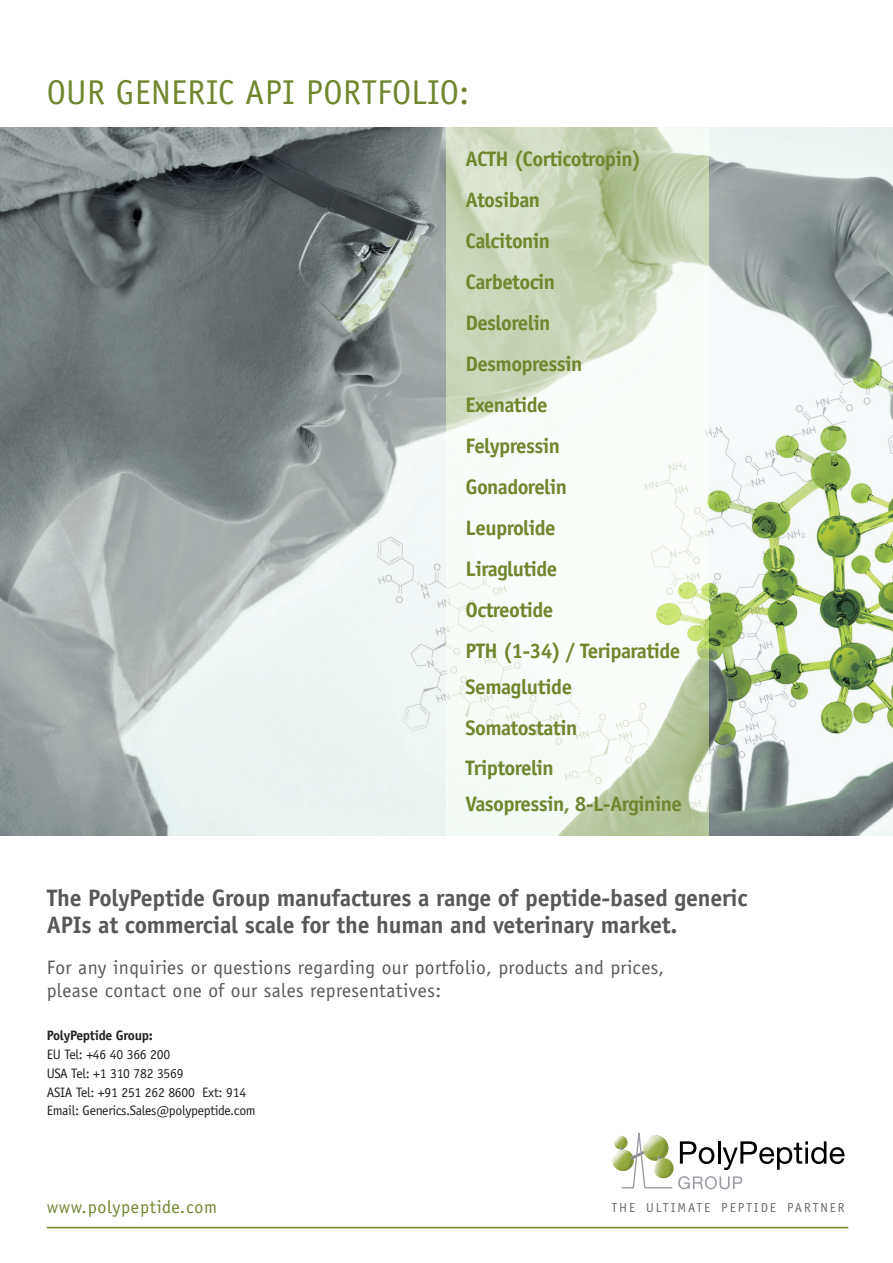
<style>
.page{position:relative;width:893px;height:1263px;background:#fff}
.page>*{position:absolute;margin:0;border:0;box-sizing:border-box;transform-origin:0 0}
.t1{font:34.5px "Officina Sans Std";letter-spacing:.01em;color:#70862e}
.t2{font:700 23.85px/27.5px "Officina Sans Std";letter-spacing:-.01em;color:#57585a}
.t3{font:700 21px/36px "Officina Sans Std";letter-spacing:-.03em;color:#70862e}
.t4{font:19.5px/22.8px "Officina Sans Std";letter-spacing:.02em;color:#57585a}
.t5{font:18px "Officina Sans Std";letter-spacing:.04em;color:#70862e}
.t6{font:13.65px/18.8px "Officina Sans Std";letter-spacing:-.02em;color:#231f20}
.t7{font:700 13.65px "Officina Sans Std";letter-spacing:-.02em;color:#231f20}
.t8{font:13.05px "Officina Sans Std";letter-spacing:.15em;color:#6c6d70}
</style>
<div class="page">
<img style="left:0;top:128px;width:893px;height:708px">
<hr style="left:47px;top:1227px;width:801px;height:1px;background:#70862e">
<svg style="left:612px;top:1133px;width:233px;height:56px"></svg>
<svg style="left:446px;top:128px;width:263px;height:708px;fill:#f7fbf6"></svg>
<p class="t1" style="left:47px;top:72px;width:424px">OUR GENERIC API PORTFOLIO:</p>
<p class="t3" style="left:466px;top:141px;width:177px">ACTH (Corticotropin)</p>
<p class="t3" style="left:466px;top:182px;width:76px">Atosiban</p>
<p class="t3" style="left:466px;top:223px;width:86px">Calcitonin</p>
<p class="t3" style="left:466px;top:264px;width:91px">Carbetocin</p>
<p class="t3" style="left:466px;top:305px;width:86px">Deslorelin</p>
<p class="t3" style="left:466px;top:345px;width:118px">Desmopressin</p>
<p class="t3" style="left:466px;top:386px;width:84px">Exenatide</p>
<p class="t3" style="left:466px;top:427px;width:96px">Felypressin</p>
<p class="t3" style="left:466px;top:468px;width:103px">Gonadorelin</p>
<p class="t3" style="left:466px;top:509px;width:92px">Leuprolide</p>
<p class="t3" style="left:466px;top:550px;width:93px">Liraglutide</p>
<p class="t3" style="left:466px;top:591px;width:89px">Octreotide</p>
<p class="t3" style="left:466px;top:632px;width:216px">PTH (1-34) / Teriparatide<br>Semaglutide</p>
<p class="t3" style="left:466px;top:709px;width:113px">Somatostatin</p>
<p class="t3" style="left:466px;top:750px;width:218px">Triptorelin<br>Vasopressin, 8-L-Arginine</p>
<p class="t2" style="left:47px;top:884px;width:702px">The PolyPeptide Group manufactures a range of peptide-based generic<br>APIs at commercial scale for the human and veterinary market.</p>
<p class="t4" style="left:47px;top:956px;width:619px">For any inquiries or questions regarding our portfolio, products and prices, please contact one of our sales representatives:</p>
<p class="t7" style="left:47px;top:1027px;width:108px">PolyPeptide Group:</p>
<p class="t6" style="left:47px;top:1045px;width:125px">EU Tel: +46 40 366 200</p>
<p class="t6" style="left:47px;top:1064px;width:201px">USA Tel: +1 310 782 3569<br>ASIA Tel: +91 251 262 8600 Ext: 914</p>
<p class="t6" style="left:47px;top:1101px;width:211px">Email: Generics.Sales@polypeptide.com</p>
<p class="t5" style="left:47px;top:1197px;width:172px">www.polypeptide.com</p>
<p class="t8" style="left:611px;top:1200px;width:235px">THE ULTIMATE PEPTIDE PARTNER</p>
</div>
